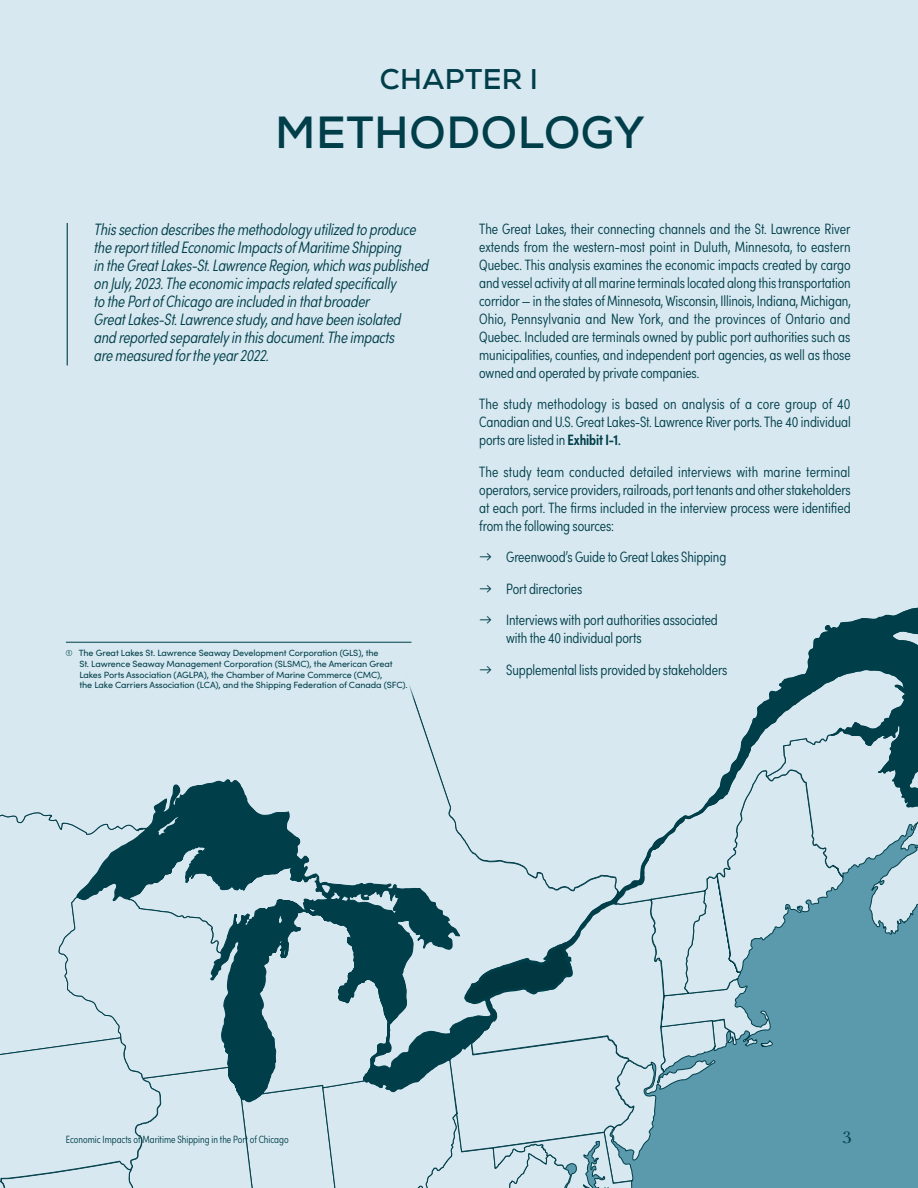
<style>
.page{position:relative;width:918px;height:1188px;background:#d7e8f0}
.page>*{position:absolute;margin:0;border:0;box-sizing:border-box;transform-origin:0 0}
.t1{font:700 45px "Nexa";letter-spacing:.015em;color:#003e4a}
.t2{font:700 28.5px "Nexa";letter-spacing:.015em;color:#003e4a}
.t3{font:700 18px "Moneta";color:#003e4a}
.t4{font:italic 300 16.5px/18px "Sofia Pro Condensed";letter-spacing:-.005em;color:#003e4a}
.t5{font:300 15px/18px "Sofia Pro Condensed";letter-spacing:-.005em;color:#003e4a;text-align:justify}
.t6{font:300 10.5px "Sofia Pro Condensed";color:#003e4a}
.t7{font:9px/10.8px "Sofia Pro";letter-spacing:-.01em;color:#003e4a}
.s1{font-weight:600}
.s2{font-weight:400}
.s3{font-family:"Sofia Pro"}
</style>
<div class="page">
<svg style="left:0;top:725px;width:918px;height:463px"></svg>
<svg style="left:77px;top:780px;width:418px;height:322px"></svg>
<svg style="left:636px;top:607px;width:282px;height:299px"></svg>
<hr style="left:67px;top:223px;width:1px;height:142px;background:#003e4a">
<hr style="left:66px;top:642px;width:346px;height:1px;background:#003e4a">
<h2 class="t2" style="left:380px;top:61px;width:160px">CHAPTER I</h2>
<h1 class="t1" style="left:275px;top:104px;width:371px">METHODOLOGY</h1>
<p class="t4" style="left:94px;top:219px;width:336px">This section describes the methodology utilized to produce the report titled Economic Impacts of Maritime Shipping<br>in the Great Lakes-St. Lawrence Region, which was published on July, 2023. The economic impacts related specifically<br>to the Port of Chicago are included in that broader<br>Great Lakes-St. Lawrence study, and have been isolated<br>and reported separately in this document. The impacts<br>are measured for the year 2022.</p>
<p class="t5" style="left:479px;top:219px;width:373px">The Great Lakes, their connecting channels and the St. Lawrence River extends from the western-most point in Duluth, Minnesota, to eastern Quebec. This analysis examines the economic impacts created by cargo and vessel activity at all marine terminals located along this transportation corridor — in the states of Minnesota, Wisconsin, Illinois, Indiana, Michigan, Ohio, Pennsylvania and New York, and the provinces of Ontario and Quebec. Included are terminals owned by public port authorities such as municipalities, counties, and independent port agencies, as well as those owned and operated by private companies.</p>
<p class="t5" style="left:479px;top:394px;width:373px">The study methodology is based on analysis of a core group of 40<br>Canadian and U.S. Great Lakes-St. Lawrence River ports. The 40 individual ports are listed in <span class="s1">Exhibit I-1</span><span class="s2">.</span></p>
<p class="t5" style="left:479px;top:462px;width:373px">The study team conducted detailed interviews with marine terminal operators, service providers, railroads, port tenants and other stakeholders at each port. The firms included in the interview process were identified from the following sources:</p>
<p class="t5" style="left:479px;top:547px;width:249px"><span class="s3">→</span> Greenwood’s Guide to Great Lakes Shipping</p>
<p class="t5" style="left:479px;top:579px;width:105px"><span class="s3">→</span> Port directories</p>
<p class="t5" style="left:506px;top:610px;width:213px;text-indent:-27px"><span class="s3">→</span> Interviews with port authorities associated with the 40 individual ports</p>
<p class="t5" style="left:479px;top:660px;width:250px"><span class="s3">→</span> Supplemental lists provided by stakeholders</p>
<p class="t7" style="left:79px;top:647px;width:330px;text-indent:-14px">1 The Great Lakes St. Lawrence Seaway Development Corporation (GLS), the<br>St. Lawrence Seaway Management Corporation (SLSMC), the American Great Lakes Ports Association (AGLPA), the Chamber of Marine Commerce (CMC),<br>the Lake Carriers Association (LCA), and the Shipping Federation of Canada (SFC).</p>
<p class="t6" style="left:66px;top:1132px;width:224px">Economic Impacts of Maritime Shipping in the Port of Chicago</p>
<p class="t3" style="left:843px;top:1128px;width:10px">3</p>
</div>
